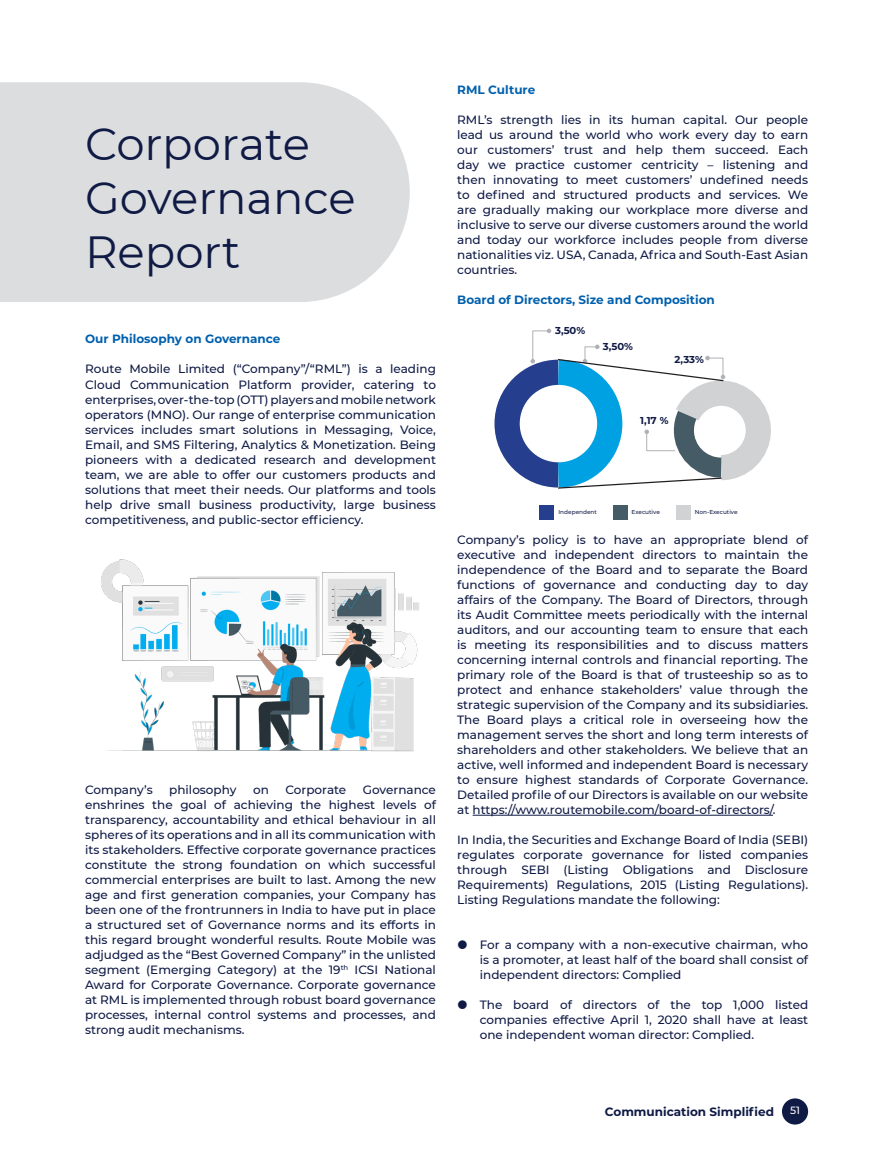
<style>
.page{position:relative;width:872px;height:1170px;background:#fff}
.page>*{position:absolute;margin:0;border:0;box-sizing:border-box;transform-origin:0 0}
.t1{font:45px/54px "Montserrat";color:#0f1a45}
.t2{font:500 12px/15px "Montserrat";color:#0f1a45;text-align:justify}
.t3{font:700 12px "Montserrat";color:#0160ae}
.t4{font:700 12px "Montserrat";color:#0f1a45}
.t5{font:500 10.5px "Montserrat";color:#fff}
.t6{font:700 10.05px "Montserrat";color:#0f1a45}
.t7{font:500 5.7px "Montserrat";color:#0f1a45}
</style>
<div class="page">
<div style="left:782px;top:1098px;width:26px;height:26px;background:#0f1a45;border-radius:50%"></div>
<div style="left:0;top:82px;width:410px;height:220px;background:#dcdddf"></div>
<hr style="left:472px;top:814px;width:301px;height:1px;background:#0f1a45">
<div style="left:539px;top:504px;width:14px;height:15px;background:#253f8e"></div>
<div style="left:613px;top:504px;width:15px;height:15px;background:#455b65"></div>
<div style="left:676px;top:504px;width:15px;height:15px;background:#d1d2d4"></div>
<svg style="left:494px;top:328px;width:277px;height:161px"></svg>
<img style="left:101px;top:559px;width:318px;height:193px">
<p class="t1" style="left:85px;top:115px;width:272px">Corporate<br>Governance<br>Report</p>
<p class="t3" style="left:85px;top:330px;width:197px">Our Philosophy on Governance</p>
<p class="t2" style="left:85px;top:361px;width:352px">Route Mobile Limited (“Company”/“RML”) is a leading Cloud Communication Platform provider, catering to enterprises, over-the-top (OTT) players and mobile network operators (MNO). Our range of enterprise communication services includes smart solutions in Messaging, Voice, Email, and SMS Filtering, Analytics &amp; Monetization. Being pioneers with a dedicated research and development team, we are able to offer our customers products and solutions that meet their needs. Our platforms and tools help drive small business productivity, large business competitiveness, and public-sector efficiency.</p>
<p class="t2" style="left:85px;top:781px;width:69px">Company’s</p>
<p class="t2" style="left:169px;top:781px;width:69px">philosophy</p>
<p class="t2" style="left:253px;top:781px;width:17px">on</p>
<p class="t2" style="left:285px;top:781px;width:62px">Corporate</p>
<p class="t2" style="left:85px;top:781px;width:352px;text-indent:278px">Governance enshrines the goal of achieving the highest levels of transparency, accountability and ethical behaviour in all spheres of its operations and in all its communication with its stakeholders. Effective corporate governance practices constitute the strong foundation on which successful commercial enterprises are built to last. Among the new age and first generation companies, your Company has been one of the frontrunners in India to have put in place a structured set of Governance norms and its efforts in this regard brought wonderful results. Route Mobile was adjudged as the “Best Governed Company” in the unlisted segment (Emerging Category) at the 19<sup>th</sup> ICSI National Award for Corporate Governance. Corporate governance at RML is implemented through robust board governance processes, internal control systems and processes, and strong audit mechanisms.</p>
<p class="t3" style="left:457px;top:81px;width:79px">RML Culture</p>
<p class="t2" style="left:457px;top:112px;width:352px">RML’s strength lies in its human capital. Our people lead us around the world who work every day to earn our customers’ trust and help them succeed. Each day we practice customer centricity – listening and then innovating to meet customers’ undefined needs to defined and structured products and services. We are gradually making our workplace more diverse and inclusive to serve our diverse customers around the world and today our workforce includes people from diverse nationalities viz. USA, Canada, Africa and South-East Asian countries.</p>
<p class="t3" style="left:457px;top:291px;width:259px">Board of Directors, Size and Composition</p>
<p class="t6" style="left:555px;top:323px;width:32px">3,50%</p>
<p class="t6" style="left:603px;top:339px;width:32px">3,50%</p>
<p class="t6" style="left:674px;top:352px;width:31px">2,33%</p>
<p class="t6" style="left:640px;top:413px;width:30px">1,17 %</p>
<p class="t7" style="left:558px;top:507px;width:40px">Independent</p>
<p class="t7" style="left:631px;top:507px;width:30px">Executive</p>
<p class="t7" style="left:695px;top:507px;width:44px">Non-Executive</p>
<p class="t2" style="left:457px;top:532px;width:352px">Company’s policy is to have an appropriate blend of executive and independent directors to maintain the independence of the Board and to separate the Board functions of governance and conducting day to day affairs of the Company. The Board of Directors, through its Audit Committee meets periodically with the internal auditors, and our accounting team to ensure that each is meeting its responsibilities and to discuss matters concerning internal controls and financial reporting. The primary role of the Board is that of trusteeship so as to protect and enhance stakeholders’ value through the strategic supervision of the Company and its subsidiaries.<br>The Board plays a critical role in overseeing how the management serves the short and long term interests of shareholders and other stakeholders. We believe that an active, well informed and independent Board is necessary to ensure highest standards of Corporate Governance.<br>Detailed profile of our Directors is available on our website at https://www.routemobile.com/board-of-directors/.</p>
<p class="t2" style="left:457px;top:832px;width:352px">In India, the Securities and Exchange Board of India (SEBI) regulates corporate governance for listed companies through SEBI (Listing Obligations and Disclosure Requirements) Regulations, 2015 (Listing Regulations).<br>Listing Regulations mandate the following:</p>
<p class="t2" style="left:480px;top:937px;width:330px">For a company with a non-executive chairman, who is a promoter, at least half of the board shall consist of independent directors: Complied</p>
<p class="t2" style="left:480px;top:997px;width:330px">The board of directors of the top 1,000 listed companies effective April 1, 2020 shall have at least one independent woman director: Complied.</p>
<p class="t4" style="left:605px;top:1103px;width:171px">Communication Simplified</p>
<p class="t5" style="left:790px;top:1103px;width:11px">51</p>
</div>
